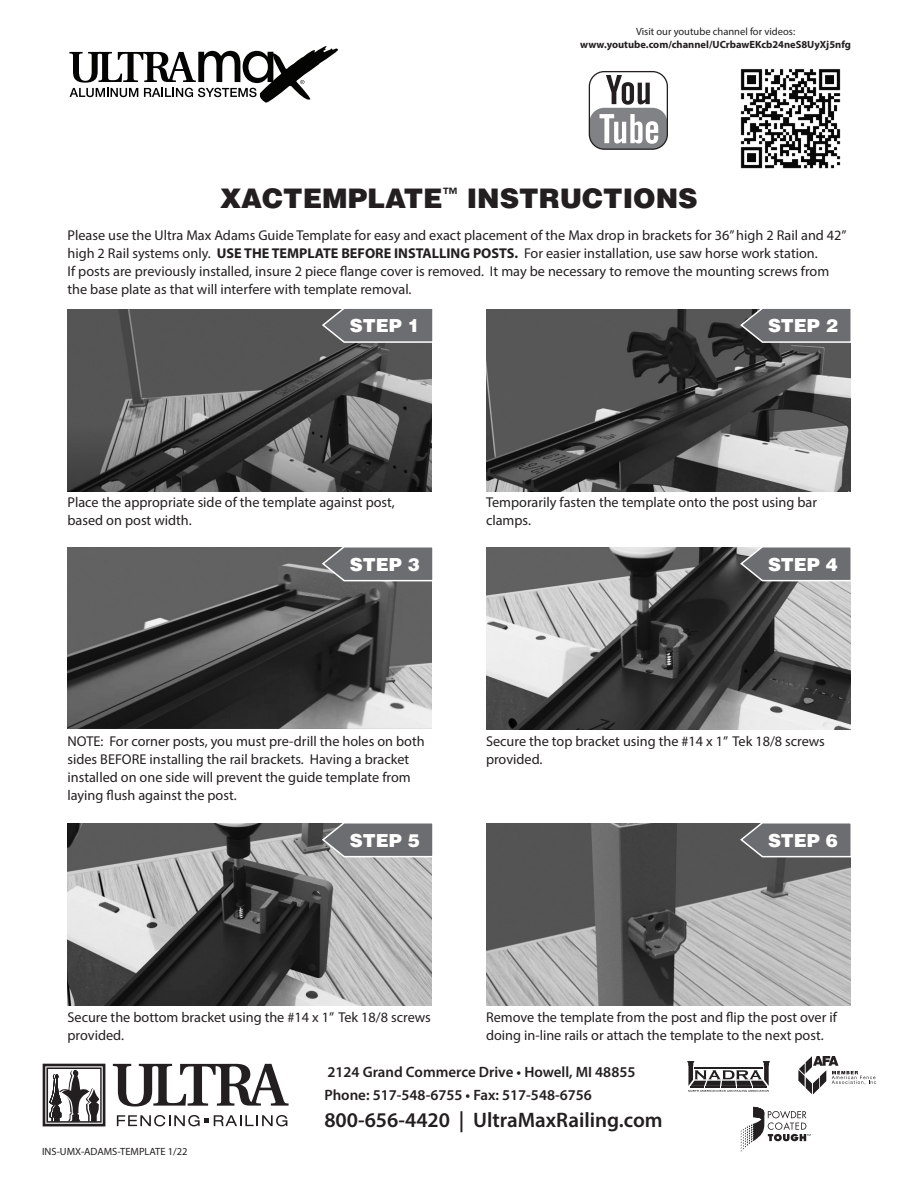
<style>
.page{position:relative;width:918px;height:1188px;background:#fff}
.page>*{position:absolute;margin:0;border:0;box-sizing:border-box;transform-origin:0 0}
.t1{font:900 27px "Helvetica";color:#231f20}
.t2{font:600 21px "Myriad Pro";color:#231f20}
.t3{font:900 18px "Helvetica";color:#fff}
.t4{font:600 15px "Myriad Pro";color:#231f20}
.t5{font:14.25px/18px "Myriad Pro";color:#231f20}
.t6{font:10.5px "Myriad Pro";color:#231f20}
.t7{font:700 10.5px "Myriad Pro";color:#231f20}
.s1{font-weight:700}
</style>
<div class="page">
<img style="left:68px;top:309px;width:364px;height:182px">
<svg style="left:321px;top:309px;width:112px;height:35px;background:#717275"></svg>
<img style="left:486px;top:309px;width:364px;height:182px">
<svg style="left:739px;top:309px;width:112px;height:35px;background:#6d6e70"></svg>
<img style="left:68px;top:548px;width:364px;height:181px">
<svg style="left:321px;top:547px;width:112px;height:35px;background:#767779"></svg>
<img style="left:486px;top:548px;width:364px;height:182px">
<svg style="left:739px;top:547px;width:112px;height:35px;background:#76777a"></svg>
<img style="left:68px;top:824px;width:364px;height:182px">
<svg style="left:321px;top:823px;width:112px;height:35px;background:#797a7d"></svg>
<img style="left:486px;top:824px;width:364px;height:182px">
<svg style="left:739px;top:823px;width:112px;height:35px;background:#737476"></svg>
<svg style="left:69px;top:46px;width:269px;height:57px"></svg>
<svg style="left:43px;top:1064px;width:62px;height:62px"></svg>
<svg style="left:117px;top:1115px;width:170px;height:11px"></svg>
<svg style="left:113px;top:1064px;width:176px;height:43px"></svg>
<svg style="left:687px;top:1061px;width:83px;height:31px"></svg>
<svg style="left:798px;top:1056px;width:78px;height:38px"></svg>
<svg style="left:741px;top:1107px;width:70px;height:45px"></svg>
<svg style="left:606px;top:75px;width:44px;height:30px"></svg>
<div style="left:589px;top:108px;width:78px;height:41px;background:#808285;border-radius:15px"></div>
<svg style="left:600px;top:114px;width:58px;height:30px"></svg>
<div style="left:589px;top:71px;width:79px;height:79px;border:1px solid #231f20;border-radius:15px"></div>
<img style="left:740px;top:69px;width:101px;height:100px">
<p class="t6" style="left:636px;top:25px;width:161px">Visit our youtube channel for videos:</p>
<p class="t7" style="left:580px;top:38px;width:272px">www.youtube.com/channel/UCrbawEKcb24neS8UyXj5nfg</p>
<p class="t1" style="left:220px;top:180px;width:479px">XACTEMPLATE<sup>™</sup> INSTRUCTIONS</p>
<p class="t5" style="left:68px;top:226px;width:781px">Please use the Ultra Max Adams Guide Template for easy and exact placement of the Max drop in brackets for 36” high 2 Rail and 42” high 2 Rail systems only. <span class="s1">USE THE TEMPLATE BEFORE INSTALLING POSTS.</span> For easier installation, use saw horse work station.</p>
<p class="t5" style="left:68px;top:262px;width:763px">If posts are previously installed, insure 2 piece flange cover is removed. It may be necessary to remove the mounting screws from the base plate as that will interfere with template removal.</p>
<p class="t3" style="left:350px;top:314px;width:71px">STEP 1</p>
<p class="t3" style="left:768px;top:314px;width:71px">STEP 2</p>
<p class="t5" style="left:68px;top:493px;width:329px">Place the appropriate side of the template against post, based on post width.</p>
<p class="t5" style="left:486px;top:493px;width:333px">Temporarily fasten the template onto the post using bar clamps.</p>
<p class="t3" style="left:350px;top:553px;width:71px">STEP 3</p>
<p class="t3" style="left:768px;top:553px;width:71px">STEP 4</p>
<p class="t5" style="left:68px;top:732px;width:359px">NOTE: For corner posts, you must pre-drill the holes on both sides BEFORE installing the rail brackets. Having a bracket installed on one side will prevent the guide template from laying flush against the post.</p>
<p class="t3" style="left:350px;top:829px;width:71px">STEP 5</p>
<p class="t5" style="left:486px;top:732px;width:340px">Secure the top bracket using the #14 x 1” Tek 18/8 screws provided.</p>
<p class="t3" style="left:768px;top:829px;width:71px">STEP 6</p>
<p class="t5" style="left:68px;top:1008px;width:365px">Secure the bottom bracket using the #14 x 1” Tek 18/8 screws provided.</p>
<p class="t5" style="left:486px;top:1008px;width:352px">Remove the template from the post and flip the post over if doing in-line rails or attach the template to the next post.</p>
<p class="t6" style="left:42px;top:1145px;width:147px">INS-UMX-ADAMS-TEMPLATE 1/22</p>
<p class="t4" style="left:327px;top:1063px;width:310px">2124 Grand Commerce Drive • Howell, MI 48855</p>
<p class="t4" style="left:324px;top:1085px;width:269px">Phone: 517-548-6755 • Fax: 517-548-6756</p>
<p class="t2" style="left:324px;top:1106px;width:340px">800-656-4420 | UltraMaxRailing.com</p>
</div>
